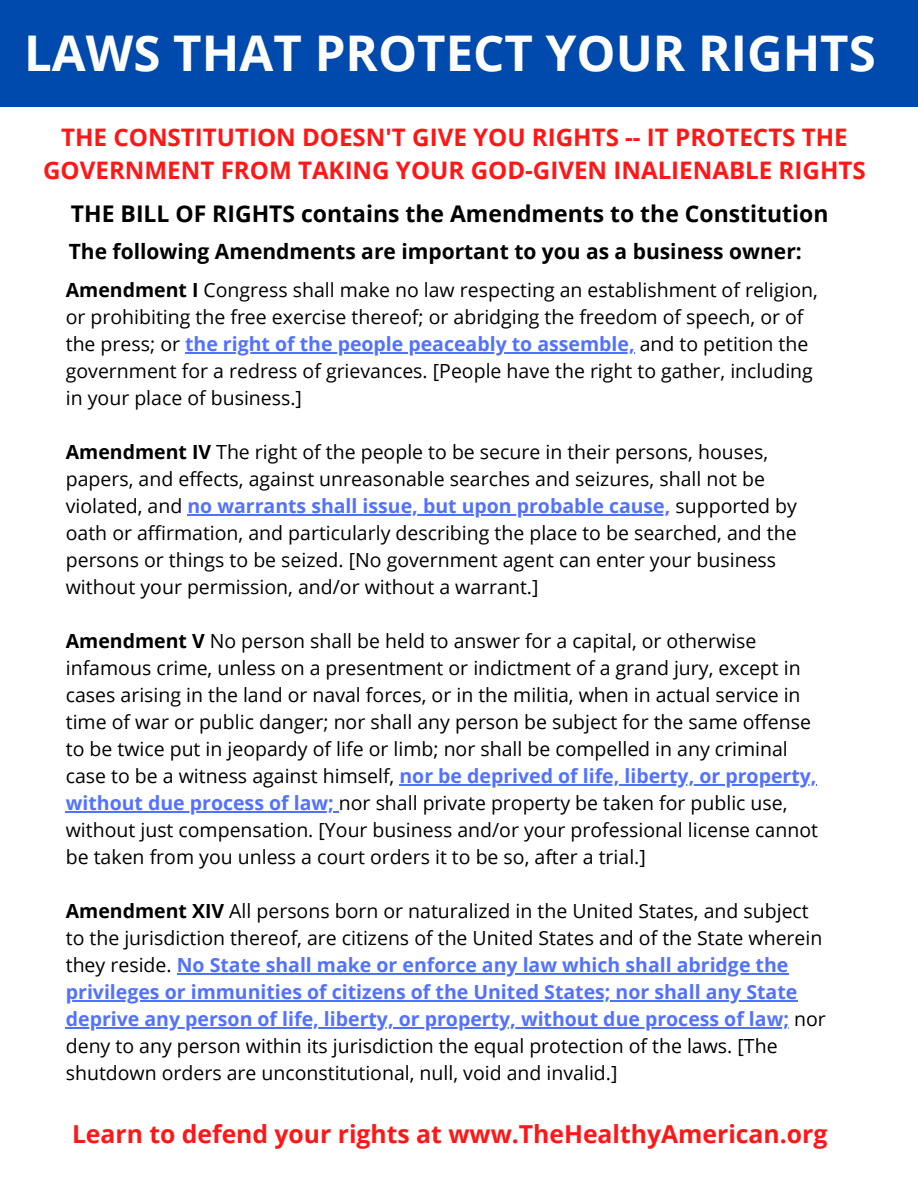
<style>
.page{position:relative;width:918px;height:1188px;background:#fff}
.page>*{position:absolute;margin:0;border:0;box-sizing:border-box;transform-origin:0 0}
.t1{font:700 49.2px "Open Sans";color:#fff}
.t2{font:700 24.75px "Open Sans";color:#ff1616}
.t3{font:700 24.15px/33.2px "Open Sans";color:#ff1616;text-align:center}
.t4{font:700 22.95px "Open Sans";color:#000}
.t5{font:700 21px "Open Sans";color:#000}
.t6{font:19.5px/27px "Open Sans";color:#000}
.s1{font-weight:700}
.s2{font-weight:700;color:#5271ff}
</style>
<div class="page">
<hr style="left:185px;top:352px;width:450px;height:1px;background:#5271ff">
<hr style="left:187px;top:514px;width:483px;height:1px;background:#5271ff">
<hr style="left:399px;top:784px;width:418px;height:1px;background:#5271ff">
<hr style="left:66px;top:811px;width:268px;height:1px;background:#5271ff">
<hr style="left:177px;top:973px;width:611px;height:1px;background:#5271ff">
<hr style="left:66px;top:1000px;width:731px;height:1px;background:#5271ff">
<hr style="left:66px;top:1027px;width:723px;height:1px;background:#5271ff">
<div style="left:0;top:0;width:918px;height:106px;background:#004aad"></div>
<p class="t1" style="left:24px;top:19px;width:853px">LAWS THAT PROTECT YOUR RIGHTS</p>
<p class="t3" style="left:43px;top:120px;width:824px">THE CONSTITUTION DOESN'T GIVE YOU RIGHTS -- IT PROTECTS THE<br>GOVERNMENT FROM TAKING YOUR GOD-GIVEN INALIENABLE RIGHTS</p>
<p class="t4" style="left:71px;top:198px;width:759px">THE BILL OF RIGHTS contains the Amendments to the Constitution</p>
<p class="t5" style="left:69px;top:236px;width:735px">The following Amendments are important to you as a business owner:</p>
<p class="t6" style="left:66px;top:276px;width:754px"><span class="s1">Amendment I</span> Congress shall make no law respecting an establishment of religion, or prohibiting the free exercise thereof; or abridging the freedom of speech, or of the press; or <span class="s2">the right of the people peaceably to assemble,</span> and to petition the government for a redress of grievances. [People have the right to gather, including in your place of business.]</p>
<p class="t6" style="left:66px;top:438px;width:733px"><span class="s1">Amendment IV</span> The right of the people to be secure in their persons, houses, papers, and effects, against unreasonable searches and seizures, shall not be violated, and <span class="s2">no warrants shall issue, but upon probable cause,</span> supported by oath or affirmation, and particularly describing the place to be searched, and the persons or things to be seized. [No government agent can enter your business without your permission, and/or without a warrant.]</p>
<p class="t6" style="left:66px;top:627px;width:754px"><span class="s1">Amendment V</span> No person shall be held to answer for a capital, or otherwise infamous crime, unless on a presentment or indictment of a grand jury, except in cases arising in the land or naval forces, or in the militia, when in actual service in time of war or public danger; nor shall any person be subject for the same offense to be twice put in jeopardy of life or limb; nor shall be compelled in any criminal case to be a witness against himself, <span class="s2">nor be deprived of life, liberty, or property, without due process of law;</span> nor shall private property be taken for public use, without just compensation. [Your business and/or your professional license cannot be taken from you unless a court orders it to be so, after a trial.]</p>
<p class="t6" style="left:66px;top:897px;width:761px"><span class="s1">Amendment XIV</span> All persons born or naturalized in the United States, and subject to the jurisdiction thereof, are citizens of the United States and of the State wherein they reside. <span class="s2">No State shall make or enforce any law which shall abridge the privileges or immunities of citizens of the United States; nor shall any State deprive any person of life, liberty, or property, without due process of law;</span> nor deny to any person within its jurisdiction the equal protection of the laws. [The shutdown orders are unconstitutional, null, void and invalid.]</p>
<p class="t2" style="left:72px;top:1116px;width:757px">Learn to defend your rights at www.TheHealthyAmerican.org</p>
</div>
